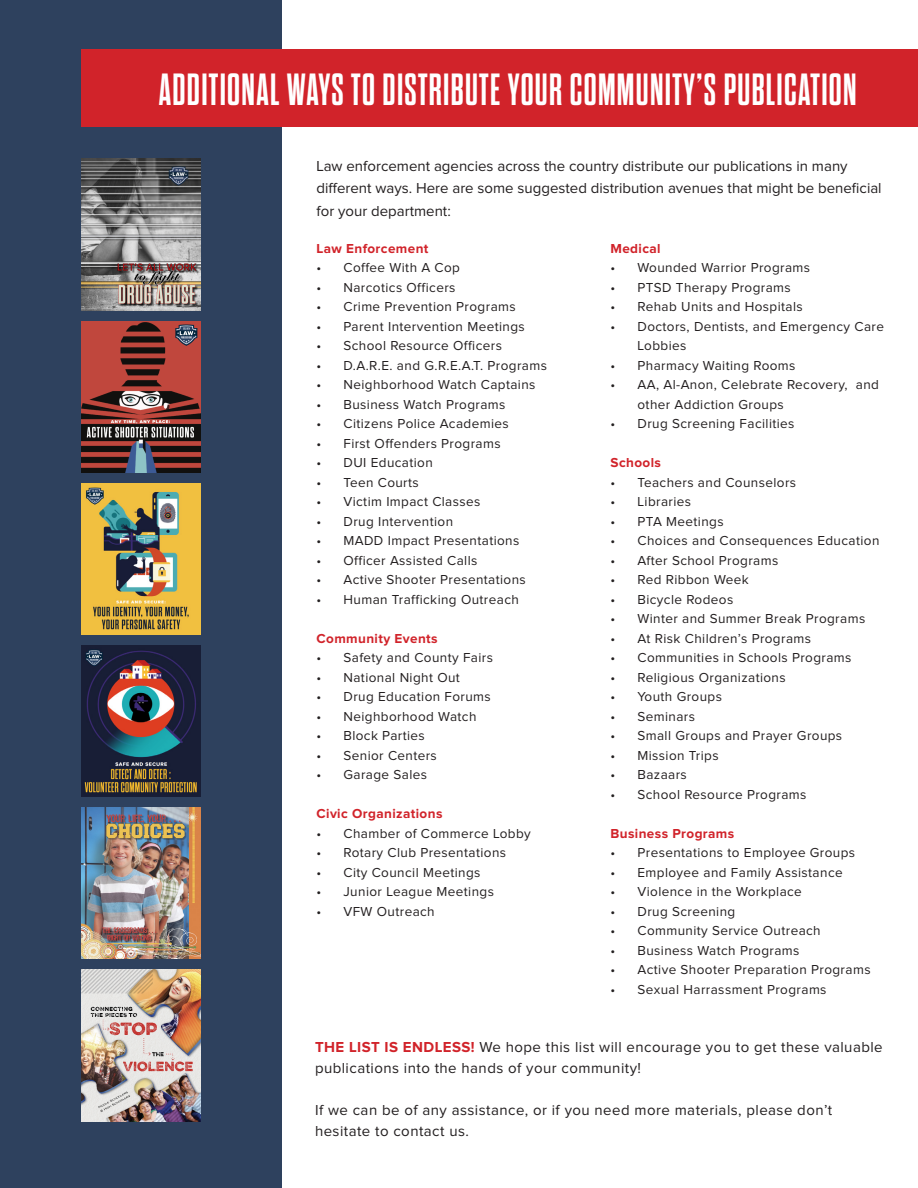
<style>
.page{position:relative;width:918px;height:1188px;background:#fff}
.page>*{position:absolute;margin:0;border:0;box-sizing:border-box;transform-origin:0 0}
.t1{font:700 45px "Dharma Gothic M";letter-spacing:.03em;color:#fff}
.t2{font:15px/21px "Proxima Nova";letter-spacing:.03em;color:#231f20}
.t3{font:15px/22.5px "Proxima Nova";color:#231f20}
.t4{font:13.5px/19.5px "Proxima Nova";letter-spacing:.03em;color:#231f20}
.t5{font:700 13.5px "Proxima Nova";letter-spacing:.03em;color:#d1232a}
.s1{font-weight:700;color:#d1232a}
</style>
<div class="page">
<div style="left:0;top:0;width:282px;height:1188px;background:#2e415e"></div>
<div style="left:81px;top:49px;width:837px;height:78px;background:#d1232a"></div>
<img style="left:81px;top:159px;width:120px;height:151px">
<img style="left:81px;top:483px;width:120px;height:152px">
<img style="left:81px;top:645px;width:120px;height:152px">
<img style="left:81px;top:321px;width:120px;height:151px">
<img style="left:81px;top:807px;width:120px;height:152px">
<img style="left:81px;top:970px;width:120px;height:151px">
<p class="t1" style="left:159px;top:68px;width:700px">ADDITIONAL WAYS TO DISTRIBUTE YOUR COMMUNITY’S PUBLICATION</p>
<p class="t3" style="left:316px;top:155px;width:567px">Law enforcement agencies across the country distribute our publications in many different ways. Here are some suggested distribution avenues that might be beneficial for your department:</p>
<p class="t5" style="left:316px;top:242px;width:114px">Law Enforcement</p>
<p class="t4" style="left:316px;top:259px;width:145px">• Coffee With A Cop</p>
<p class="t4" style="left:316px;top:278px;width:140px">• Narcotics Officers</p>
<p class="t4" style="left:316px;top:298px;width:201px">• Crime Prevention Programs</p>
<p class="t4" style="left:316px;top:317px;width:210px">• Parent Intervention Meetings</p>
<p class="t4" style="left:316px;top:337px;width:187px">• School Resource Officers</p>
<p class="t4" style="left:316px;top:356px;width:232px">• D.A.R.E. and G.R.E.A.T. Programs</p>
<p class="t4" style="left:316px;top:376px;width:220px">• Neighborhood Watch Captains</p>
<p class="t4" style="left:316px;top:395px;width:191px">• Business Watch Programs</p>
<p class="t4" style="left:316px;top:415px;width:194px">• Citizens Police Academies</p>
<p class="t4" style="left:316px;top:434px;width:186px">• First Offenders Programs</p>
<p class="t4" style="left:316px;top:454px;width:118px">• DUI Education</p>
<p class="t4" style="left:316px;top:473px;width:104px">• Teen Courts</p>
<p class="t4" style="left:316px;top:493px;width:165px">• Victim Impact Classes</p>
<p class="t4" style="left:316px;top:512px;width:138px">• Drug Intervention</p>
<p class="t4" style="left:316px;top:532px;width:204px">• MADD Impact Presentations</p>
<p class="t4" style="left:316px;top:551px;width:162px">• Officer Assisted Calls</p>
<p class="t4" style="left:316px;top:571px;width:211px">• Active Shooter Presentations</p>
<p class="t4" style="left:316px;top:590px;width:204px">• Human Trafficking Outreach</p>
<p class="t5" style="left:316px;top:632px;width:123px">Community Events</p>
<p class="t4" style="left:316px;top:649px;width:178px">• Safety and County Fairs</p>
<p class="t4" style="left:316px;top:668px;width:145px">• National Night Out</p>
<p class="t4" style="left:316px;top:688px;width:176px">• Drug Education Forums</p>
<p class="t4" style="left:316px;top:707px;width:162px">• Neighborhood Watch</p>
<p class="t4" style="left:316px;top:727px;width:110px">• Block Parties</p>
<p class="t4" style="left:316px;top:746px;width:122px">• Senior Centers</p>
<p class="t4" style="left:316px;top:766px;width:112px">• Garage Sales</p>
<p class="t5" style="left:316px;top:808px;width:127px">Civic Organizations</p>
<p class="t4" style="left:316px;top:824px;width:216px">• Chamber of Commerce Lobby</p>
<p class="t4" style="left:316px;top:844px;width:191px">• Rotary Club Presentations</p>
<p class="t4" style="left:316px;top:863px;width:165px">• City Council Meetings</p>
<p class="t4" style="left:316px;top:883px;width:179px">• Junior League Meetings</p>
<p class="t4" style="left:316px;top:902px;width:120px">• VFW Outreach</p>
<p class="t5" style="left:610px;top:242px;width:52px">Medical</p>
<p class="t4" style="left:610px;top:259px;width:201px">• Wounded Warrior Programs</p>
<p class="t4" style="left:610px;top:278px;width:182px">• PTSD Therapy Programs</p>
<p class="t4" style="left:610px;top:298px;width:194px">• Rehab Units and Hospitals</p>
<p class="t4" style="left:638px;top:317px;width:248px;text-indent:-27px">• Doctors, Dentists, and Emergency Care<br>Lobbies</p>
<p class="t4" style="left:610px;top:356px;width:187px">• Pharmacy Waiting Rooms</p>
<p class="t4" style="left:638px;top:376px;width:243px;text-indent:-27px">• AA, Al-Anon, Celebrate Recovery, and other Addiction Groups</p>
<p class="t4" style="left:610px;top:415px;width:186px">• Drug Screening Facilities</p>
<p class="t5" style="left:610px;top:457px;width:52px">Schools</p>
<p class="t4" style="left:610px;top:473px;width:187px">• Teachers and Counselors</p>
<p class="t4" style="left:610px;top:493px;width:82px">• Libraries</p>
<p class="t4" style="left:610px;top:512px;width:115px">• PTA Meetings</p>
<p class="t4" style="left:610px;top:532px;width:270px">• Choices and Consequences Education</p>
<p class="t4" style="left:610px;top:551px;width:169px">• After School Programs</p>
<p class="t4" style="left:610px;top:571px;width:140px">• Red Ribbon Week</p>
<p class="t4" style="left:610px;top:590px;width:124px">• Bicycle Rodeos</p>
<p class="t4" style="left:610px;top:610px;width:256px">• Winter and Summer Break Programs</p>
<p class="t4" style="left:610px;top:629px;width:202px">• At Risk Children’s Programs</p>
<p class="t4" style="left:610px;top:649px;width:243px">• Communities in Schools Programs</p>
<p class="t4" style="left:610px;top:668px;width:177px">• Religious Organizations</p>
<p class="t4" style="left:610px;top:688px;width:113px">• Youth Groups</p>
<p class="t4" style="left:610px;top:707px;width:86px">• Seminars</p>
<p class="t4" style="left:610px;top:727px;width:233px">• Small Groups and Prayer Groups</p>
<p class="t4" style="left:610px;top:746px;width:110px">• Mission Trips</p>
<p class="t4" style="left:610px;top:766px;width:78px">• Bazaars</p>
<p class="t4" style="left:610px;top:785px;width:198px">• School Resource Programs</p>
<p class="t5" style="left:610px;top:827px;width:125px">Business Programs</p>
<p class="t4" style="left:610px;top:844px;width:246px">• Presentations to Employee Groups</p>
<p class="t4" style="left:610px;top:863px;width:234px">• Employee and Family Assistance</p>
<p class="t4" style="left:610px;top:883px;width:193px">• Violence in the Workplace</p>
<p class="t4" style="left:610px;top:902px;width:126px">• Drug Screening</p>
<p class="t4" style="left:610px;top:922px;width:212px">• Community Service Outreach</p>
<p class="t4" style="left:610px;top:941px;width:191px">• Business Watch Programs</p>
<p class="t4" style="left:610px;top:961px;width:262px">• Active Shooter Preparation Programs</p>
<p class="t4" style="left:610px;top:980px;width:218px">• Sexual Harrassment Programs</p>
<p class="t2" style="left:315px;top:1037px;width:569px"><span class="s1">THE LIST IS ENDLESS!</span> We hope this list will encourage you to get these valuable publications into the hands of your community!</p>
<p class="t2" style="left:315px;top:1100px;width:519px">If we can be of any assistance, or if you need more materials, please don’t hesitate to contact us.</p>
</div>
